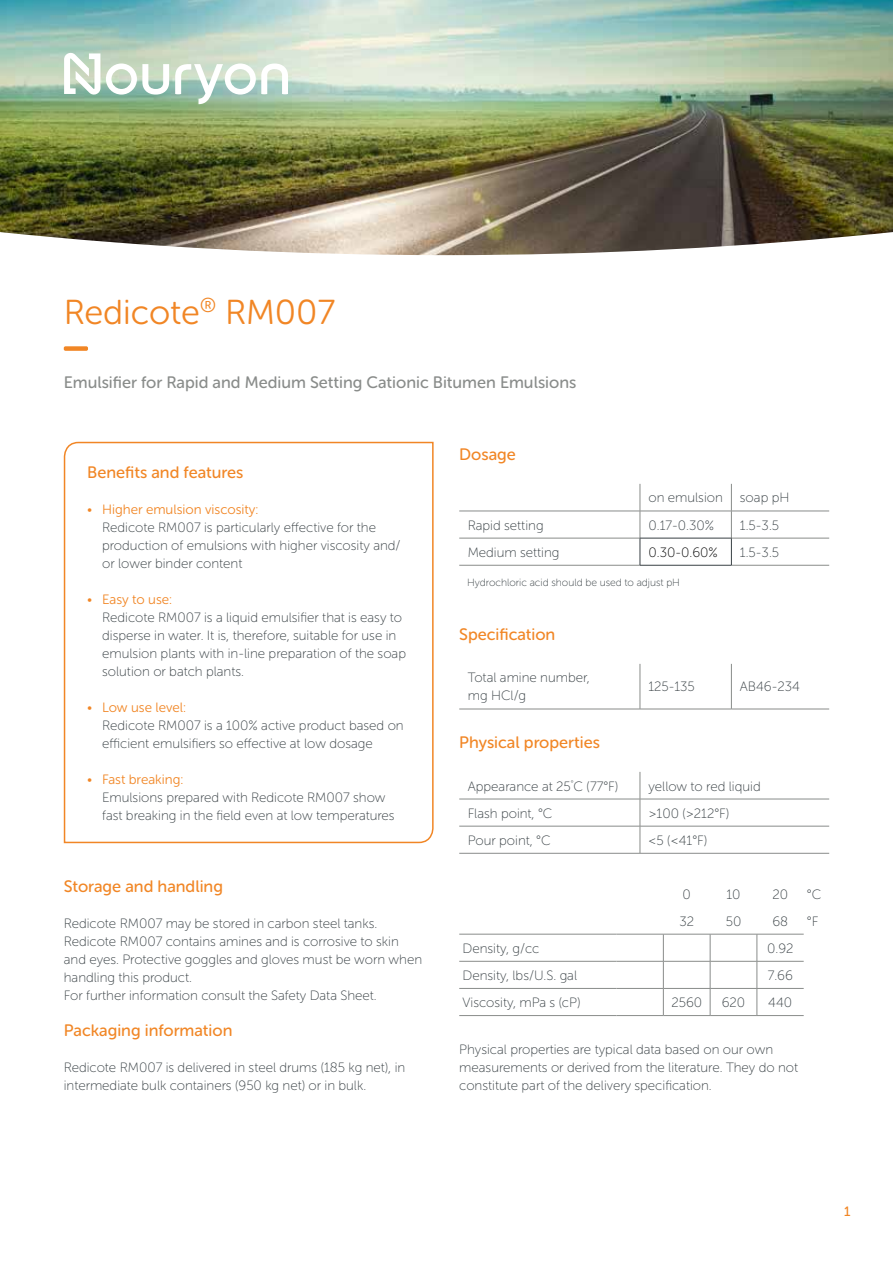
<style>
.page{position:relative;width:893px;height:1263px;background:#fff}
.page>*{position:absolute;margin:0;border:0;box-sizing:border-box;transform-origin:0 0}
.t1{font:34.5px "Museo Sans Rounded 300";color:#f18625}
.t2{font:16.5px "Museo Sans Rounded 500";color:#f18625}
.t3{font:16.5px "Museo Sans Rounded 500";color:#898c8a}
.t4{font:13.5px/18px "Museo Sans Rounded 100";color:#384044}
.t5{font:13.5px "Museo Sans Rounded 300";color:#f18625}
.t6{font:13.5px "Museo Sans Rounded 100";color:#000}
.t7{font:13.5px "Museo Sans Rounded 500";color:#f18625}
.t8{font:10.5px "Museo Sans Rounded 100";color:#384044}
.s1{font-family:"Museo Sans Rounded 100"}
</style>
<div class="page">
<div style="left:64px;top:346px;width:24px;height:5px;background:#f18625;border-radius:2px"></div>
<img style="left:0;top:0;width:893px;height:255px">
<svg style="left:64px;top:51px;width:224px;height:53px"></svg>
<svg style="left:63px;top:441px;width:371px;height:403px"></svg>
<hr style="left:459px;top:511px;width:181px;height:1px;background:#898c8a">
<hr style="left:640px;top:511px;width:91px;height:1px;background:#898c8a">
<hr style="left:731px;top:511px;width:98px;height:1px;background:#898c8a">
<hr style="left:459px;top:538px;width:181px;height:1px;background:#898c8a">
<hr style="left:732px;top:538px;width:97px;height:1px;background:#898c8a">
<hr style="left:459px;top:565px;width:181px;height:1px;background:#898c8a">
<hr style="left:732px;top:565px;width:97px;height:1px;background:#898c8a">
<hr style="left:640px;top:538px;width:92px;height:1px;background:#384044">
<svg style="left:640px;top:484px;width:1px;height:81px"></svg>
<svg style="left:731px;top:484px;width:1px;height:81px"></svg>
<hr style="left:640px;top:565px;width:92px;height:1px;background:#384044">
<hr style="left:640px;top:664px;width:1px;height:45px;background:#898c8a">
<hr style="left:731px;top:664px;width:1px;height:45px;background:#898c8a">
<hr style="left:459px;top:709px;width:181px;height:1px;background:#898c8a">
<hr style="left:640px;top:709px;width:91px;height:1px;background:#898c8a">
<hr style="left:731px;top:709px;width:98px;height:1px;background:#898c8a">
<hr style="left:459px;top:799px;width:181px;height:1px;background:#898c8a">
<hr style="left:640px;top:799px;width:189px;height:1px;background:#898c8a">
<hr style="left:459px;top:826px;width:181px;height:1px;background:#898c8a">
<hr style="left:640px;top:826px;width:189px;height:1px;background:#898c8a">
<svg style="left:640px;top:772px;width:1px;height:81px"></svg>
<hr style="left:459px;top:853px;width:181px;height:1px;background:#898c8a">
<hr style="left:640px;top:853px;width:189px;height:1px;background:#898c8a">
<hr style="left:459px;top:934px;width:158px;height:1px;background:#898c8a">
<hr style="left:617px;top:934px;width:46px;height:1px;background:#898c8a">
<hr style="left:663px;top:934px;width:47px;height:1px;background:#898c8a">
<hr style="left:710px;top:934px;width:47px;height:1px;background:#898c8a">
<hr style="left:757px;top:934px;width:47px;height:1px;background:#898c8a">
<hr style="left:459px;top:961px;width:158px;height:1px;background:#898c8a">
<hr style="left:617px;top:961px;width:46px;height:1px;background:#898c8a">
<hr style="left:663px;top:961px;width:47px;height:1px;background:#898c8a">
<hr style="left:710px;top:961px;width:47px;height:1px;background:#898c8a">
<hr style="left:757px;top:961px;width:47px;height:1px;background:#898c8a">
<hr style="left:459px;top:988px;width:158px;height:1px;background:#898c8a">
<hr style="left:617px;top:988px;width:46px;height:1px;background:#898c8a">
<hr style="left:663px;top:988px;width:47px;height:1px;background:#898c8a">
<svg style="left:663px;top:934px;width:1px;height:81px"></svg>
<hr style="left:710px;top:988px;width:47px;height:1px;background:#898c8a">
<svg style="left:710px;top:934px;width:1px;height:81px"></svg>
<hr style="left:757px;top:988px;width:47px;height:1px;background:#898c8a">
<svg style="left:757px;top:934px;width:1px;height:81px"></svg>
<hr style="left:459px;top:1015px;width:158px;height:1px;background:#898c8a">
<hr style="left:617px;top:1015px;width:46px;height:1px;background:#898c8a">
<hr style="left:663px;top:1015px;width:47px;height:1px;background:#898c8a">
<hr style="left:710px;top:1015px;width:47px;height:1px;background:#898c8a">
<hr style="left:757px;top:1015px;width:47px;height:1px;background:#898c8a">
<h1 class="t1" style="left:64px;top:293px;width:273px">Redicote<sup>®</sup> RM007</h1>
<p class="t3" style="left:64px;top:373px;width:514px">Emulsifier for Rapid and Medium Setting Cationic Bitumen Emulsions</p>
<p class="t2" style="left:87px;top:463px;width:158px">Benefits and features</p>
<p class="t5" style="left:87px;top:502px;width:173px"><span class="s1">•</span> Higher emulsion viscosity:</p>
<p class="t4" style="left:102px;top:518px;width:300px">Redicote RM007 is particularly effective for the production of emulsions with higher viscosity and/ or lower binder content</p>
<p class="t5" style="left:87px;top:592px;width:86px"><span class="s1">•</span> Easy to use:</p>
<p class="t4" style="left:102px;top:608px;width:305px">Redicote RM007 is a liquid emulsifier that is easy to disperse in water. It is, therefore, suitable for use in emulsion plants with in-line preparation of the soap solution or batch plants.</p>
<p class="t5" style="left:87px;top:700px;width:100px"><span class="s1">•</span> Low use level:</p>
<p class="t4" style="left:102px;top:716px;width:303px">Redicote RM007 is a 100% active product based on efficient emulsifiers so effective at low dosage</p>
<p class="t5" style="left:87px;top:772px;width:98px"><span class="s1">•</span> Fast breaking:</p>
<p class="t4" style="left:102px;top:788px;width:294px">Emulsions prepared with Redicote RM007 show fast breaking in the field even at low temperatures</p>
<p class="t2" style="left:64px;top:877px;width:161px">Storage and handling</p>
<p class="t4" style="left:64px;top:914px;width:360px">Redicote RM007 may be stored in carbon steel tanks.<br>Redicote RM007 contains amines and is corrosive to skin and eyes. Protective goggles and gloves must be worn when handling this product.<br>For further information consult the Safety Data Sheet.</p>
<p class="t2" style="left:64px;top:1021px;width:170px">Packaging information</p>
<p class="t4" style="left:64px;top:1058px;width:343px">Redicote RM007 is delivered in steel drums (185 kg net), in intermediate bulk containers (950 kg net) or in bulk.</p>
<p class="t2" style="left:459px;top:445px;width:58px">Dosage</p>
<p class="t4" style="left:648px;top:489px;width:76px">on emulsion</p>
<p class="t4" style="left:740px;top:489px;width:51px">soap pH</p>
<p class="t4" style="left:468px;top:516px;width:77px">Rapid setting</p>
<p class="t4" style="left:648px;top:516px;width:67px">0.17-0.30%</p>
<p class="t4" style="left:740px;top:516px;width:41px">1.5-3.5</p>
<p class="t4" style="left:468px;top:543px;width:93px">Medium setting</p>
<p class="t6" style="left:648px;top:545px;width:71px">0.30-0.60%</p>
<p class="t4" style="left:740px;top:543px;width:41px">1.5-3.5</p>
<p class="t8" style="left:467px;top:577px;width:214px">Hydrochloric acid should be used to adjust pH</p>
<p class="t2" style="left:459px;top:625px;width:98px">Specification</p>
<p class="t4" style="left:468px;top:669px;width:124px">Total amine number, mg HCl/g</p>
<p class="t4" style="left:648px;top:678px;width:48px">125-135</p>
<p class="t4" style="left:740px;top:678px;width:62px">AB46-234</p>
<p class="t2" style="left:459px;top:733px;width:142px">Physical properties</p>
<p class="t4" style="left:468px;top:777px;width:152px">Appearance at 25<sup>°</sup>C (77°F)</p>
<p class="t4" style="left:648px;top:777px;width:114px">yellow to red liquid</p>
<p class="t4" style="left:468px;top:804px;width:86px">Flash point, °C</p>
<p class="t4" style="left:648px;top:804px;width:82px">&gt;100 (&gt;212°F)</p>
<p class="t4" style="left:468px;top:831px;width:84px">Pour point, °C</p>
<p class="t4" style="left:648px;top:831px;width:60px">&lt;5 (&lt;41°F)</p>
<p class="t4" style="left:683px;top:885px;width:10px">0</p>
<p class="t4" style="left:726px;top:885px;width:16px">10</p>
<p class="t4" style="left:772px;top:885px;width:17px">20</p>
<p class="t4" style="left:807px;top:885px;width:16px">°C</p>
<p class="t4" style="left:679px;top:912px;width:16px">32</p>
<p class="t4" style="left:726px;top:912px;width:17px">50</p>
<p class="t4" style="left:772px;top:912px;width:17px">68</p>
<p class="t4" style="left:807px;top:912px;width:13px">°F</p>
<p class="t4" style="left:462px;top:939px;width:78px">Density, g/cc</p>
<p class="t4" style="left:767px;top:939px;width:28px">0.92</p>
<p class="t4" style="left:462px;top:966px;width:116px">Density, lbs/U.S. gal</p>
<p class="t4" style="left:768px;top:966px;width:27px">7.66</p>
<p class="t4" style="left:462px;top:993px;width:119px">Viscosity, mPa s (cP)</p>
<p class="t4" style="left:671px;top:993px;width:32px">2560</p>
<p class="t4" style="left:722px;top:993px;width:25px">620</p>
<p class="t4" style="left:768px;top:993px;width:25px">440</p>
<p class="t4" style="left:459px;top:1040px;width:340px">Physical properties are typical data based on our own measurements or derived from the literature. They do not constitute part of the delivery specification.</p>
<p class="t7" style="left:844px;top:1204px;width:8px">1</p>
</div>
